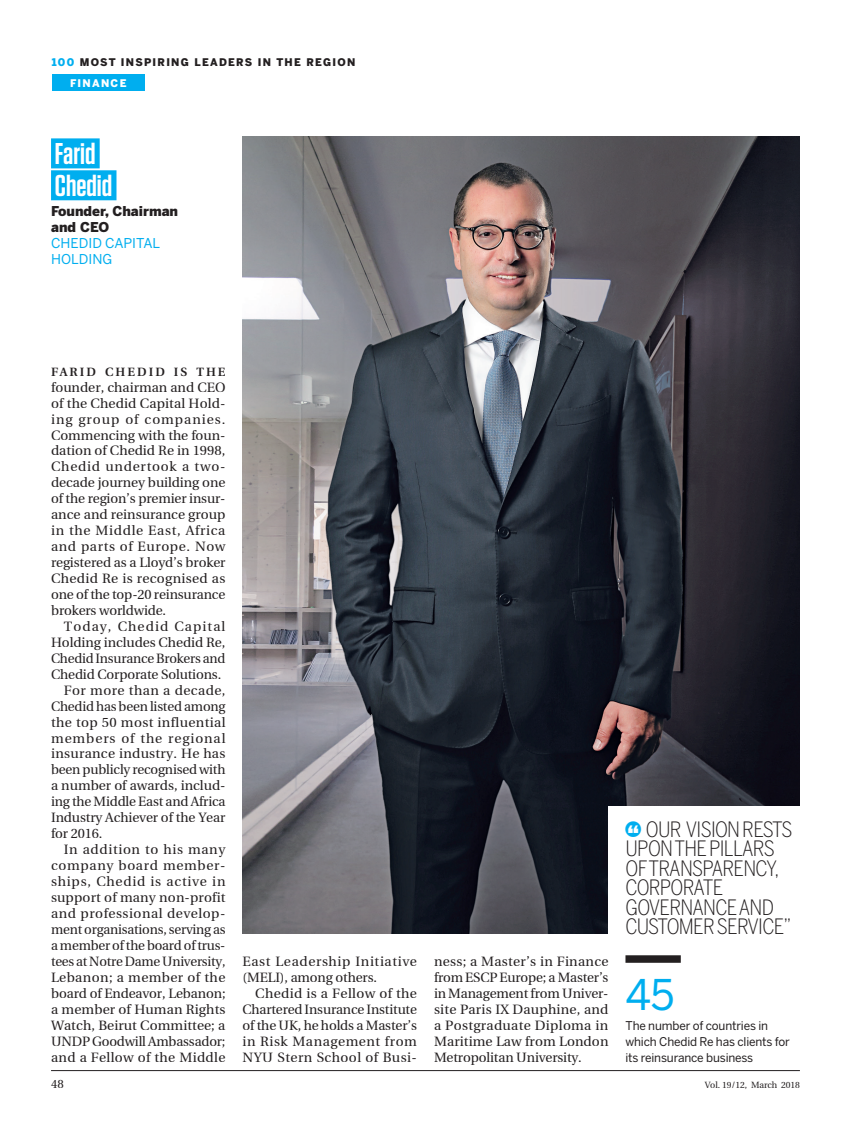
<style>
.page{position:relative;width:851px;height:1127px;background:#fff}
.page>*{position:absolute;margin:0;border:0;box-sizing:border-box;transform-origin:0 0}
._4c_Boxout_Indent{font:42px "Benton Sans";color:#00aeef}
.t1{font:600 30px "Tungsten";color:#fff}
.Standfirst{font:300 21px/19.5px "Benton Sans Cond";letter-spacing:-.035em;color:#231f20}
.BodyText{font:13.5px/15.9px "AB Ebodytext";letter-spacing:-.01em;color:#231f20;text-align:justify}
.Body_Text_-_no_inden{font:13.5px/15.9px "AB Ebodytext";letter-spacing:-.01em;color:#231f20;text-align:justify}
.BodyText-2{font:13.5px/15.9px "AB Ebodytext";letter-spacing:.045em;color:#231f20}
.t2{font:900 13.5px/15.9px "Benton Sans";color:#231f20}
.t3{font:13.5px/15.9px "Benton Sans";color:#00aeef}
._4c_Boxout_Indent-2{font:12px/15.9px "Benton Sans";letter-spacing:-.01em;color:#231f20}
.Body_Text_-_no_inden-2{font:700 12px "AB Ebodytext";letter-spacing:.17em;color:#231f20}
.t4{font:12px "AB Ebodytext";color:#231f20}
.STRAP{font:900 10.5px "Benton Sans";letter-spacing:.12em;color:#231f20}
.STRAP-2{font:900 10.5px "Benton Sans";letter-spacing:.12em;color:#fff}
.t5{font:9px "AB Ebodytext";letter-spacing:-.01em;color:#231f20}
.s1{color:#00aeef}
.s2{font-family:"ab";font-weight:400;color:#00aeef}
</style>
<div class="page">
<hr style="left:51px;top:1070px;width:748px;height:1px;background:#231f20">
<div style="left:52px;top:74px;width:93px;height:17px;background:#00aeef"></div>
<div style="left:51px;top:138px;width:49px;height:30px;background:#00aeef"></div>
<div style="left:51px;top:170px;width:65px;height:30px;background:#00aeef"></div>
<img style="left:242px;top:136px;width:557px;height:798px">
<div style="left:608px;top:805px;width:194px;height:129px;background:#fff"></div>
<div style="left:625px;top:955px;width:55px;height:8px;background:#231f20"></div>
<p class="STRAP" style="left:52px;top:56px;width:305px"><span class="s1">100</span> MOST INSPIRING LEADERS IN THE REGION</p>
<p class="STRAP-2" style="left:70px;top:77px;width:58px">FINANCE</p>
<p class="t1" style="left:55px;top:138px;width:42px">Farid</p>
<p class="t1" style="left:55px;top:170px;width:59px">Chedid</p>
<p class="t2" style="left:51px;top:203px;width:129px">Founder, Chairman and CEO</p>
<p class="t3" style="left:51px;top:235px;width:111px">CHEDID CAPITAL<br>HOLDING</p>
<p class="Body_Text_-_no_inden-2" style="left:51px;top:365px;width:176px">FARID CHEDID IS THE</p>
<p class="Body_Text_-_no_inden" style="left:51px;top:379px;width:176px">founder, chairman and CEO of the Chedid Capital Hold&shy;ing group of companies.<br>Commencing with the foun&shy;dation of Chedid Re in 1998, Chedid undertook a two&shy;decade journey building one of the region’s premier insur&shy;ance and reinsurance group in the Middle East, Africa and parts of Europe. Now registered as a Lloyd’s broker Chedid Re is recognised as one of the top-20 reinsurance brokers worldwide.</p>
<p class="BodyText" style="left:51px;top:618px;width:176px;text-indent:13px">Today, Chedid Capital Holding includes Chedid Re, Chedid Insurance Brokers and Chedid Corporate Solutions.</p>
<p class="BodyText" style="left:51px;top:682px;width:176px;text-indent:13px">For more than a decade, Chedid has been listed among the top 50 most influential members of the regional insurance industry. He has been publicly recognised with a number of awards, includ&shy;ing the Middle East and Africa Industry Achiever of the Year for 2016.</p>
<p class="BodyText" style="left:51px;top:842px;width:176px;text-indent:13px">In addition to his many company board member&shy;ships, Chedid is active in support of many non-profit and professional develop&shy;ment organisations, serving as a member of the board of trus&shy;tees at Notre Dame University, Lebanon; a member of the board of Endeavor, Lebanon; a member of Human Rights Watch, Beirut Committee; a UNDP Goodwill Ambassador; and a Fellow of the Middle</p>
<p class="BodyText-2" style="left:242px;top:953px;width:176px">East Leadership Initiative (MELI), among others.</p>
<p class="BodyText" style="left:242px;top:985px;width:176px;text-indent:13px">Chedid is a Fellow of the Chartered Insurance Institute of the UK, he holds a Master’s in Risk Management from NYU Stern School of Busi-</p>
<p class="BodyText" style="left:434px;top:953px;width:176px">ness; a Master’s in Finance from ESCP Europe; a Master’s in Management from Univer&shy;site Paris IX Dauphine, and a Postgraduate Diploma in Maritime Law from London Metropolitan University.</p>
<p class="Standfirst" style="left:625px;top:819px;width:168px"><span class="s2">q</span> OUR VISION RESTS<br>UPON THE PILLARS<br>OF TRANSPARENCY,<br>CORPORATE<br>GOVERNANCE AND<br>CUSTOMER SERVICE”</p>
<p class="_4c_Boxout_Indent" style="left:625px;top:969px;width:51px">45</p>
<p class="_4c_Boxout_Indent-2" style="left:625px;top:1017px;width:166px">The number of countries in which Chedid Re has clients for its reinsurance business</p>
<p class="t4" style="left:51px;top:1077px;width:14px">48</p>
<p class="t5" style="left:704px;top:1080px;width:97px">Vol. 19/12, March 2018</p>
</div>
